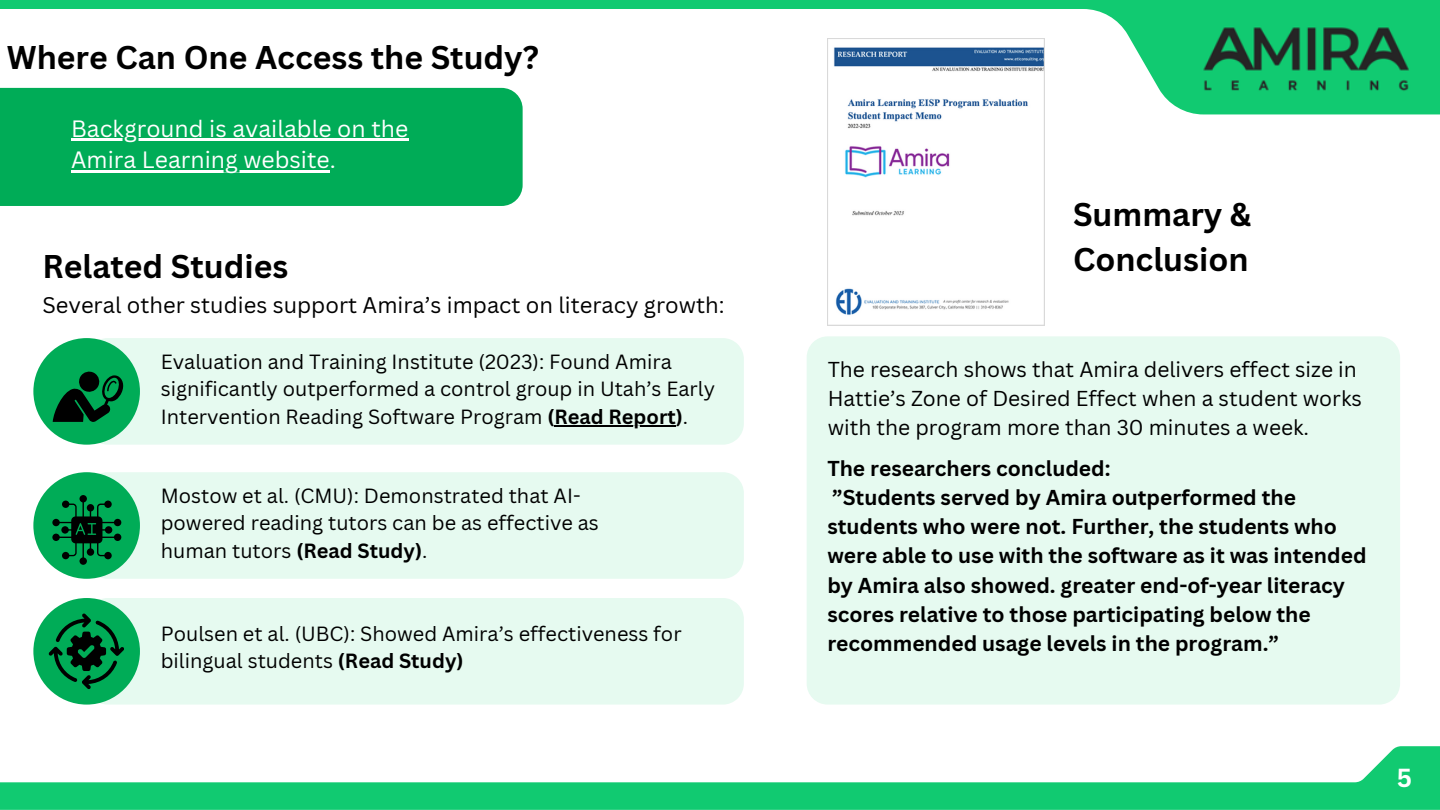
<style>
.page{position:relative;width:1440px;height:810px;background:#fff}
.page>*{position:absolute;margin:0;border:0;box-sizing:border-box;transform-origin:0 0}
.t1{font:700 32px/44.2px "Canva Sans";color:#000}
.t2{font:700 25.4px "Canva Sans";color:#fff}
.t3{font:23px "Canva Sans";color:#fff}
.t4{font:22px "Canva Sans";color:#000}
.t5{font:700 21px/29.2px "Canva Sans";color:#000}
.t6{font:21px/29.2px "Canva Sans";color:#000}
.t7{font:20px/27.8px "Canva Sans";color:#000}
.s1{font-weight:700}
</style>
<div class="page">
<svg style="left:0;top:0;width:1440px;height:114px"></svg>
<img style="left:1202px;top:21px;width:213px;height:73px">
<svg style="left:0;top:746px;width:1440px;height:64px"></svg>
<div style="left:0;top:88px;width:523px;height:118px;background:#00ac57"></div>
<div style="left:94px;top:338px;width:650px;height:107px;background:#e6faf0"></div>
<div style="left:33px;top:338px;width:107px;height:107px;background:#00ac57;border-radius:50%"></div>
<div style="left:94px;top:472px;width:650px;height:107px;background:#e6faf0"></div>
<div style="left:33px;top:472px;width:107px;height:107px;background:#00ac57;border-radius:50%"></div>
<div style="left:94px;top:598px;width:650px;height:107px;background:#e6faf0"></div>
<div style="left:33px;top:598px;width:107px;height:107px;background:#00ac57;border-radius:50%"></div>
<svg style="left:53px;top:371px;width:71px;height:51px"></svg>
<div style="left:80px;top:495px;width:7px;height:7px;background:#000;border-radius:50%"></div>
<div style="left:114px;top:519px;width:7px;height:7px;background:#000;border-radius:50%"></div>
<div style="left:114px;top:534px;width:7px;height:7px;background:#000;border-radius:50%"></div>
<div style="left:80px;top:557px;width:7px;height:8px;background:#000;border-radius:50%"></div>
<div style="left:52px;top:519px;width:8px;height:7px;background:#000;border-radius:50%"></div>
<svg style="left:58px;top:501px;width:57px;height:58px"></svg>
<div style="left:52px;top:534px;width:8px;height:7px;background:#000;border-radius:50%"></div>
<svg style="left:49px;top:613px;width:75px;height:76px"></svg>
<div style="left:807px;top:336px;width:593px;height:369px;background:#e6faf0"></div>
<svg style="left:827px;top:38px;width:218px;height:287px"></svg>
<hr style="left:71px;top:138px;width:337px;height:3px;background:#fff">
<hr style="left:71px;top:170px;width:259px;height:2px;background:#fff">
<hr style="left:555px;top:426px;width:121px;height:1px;background:#000">
<p class="t1" style="left:7px;top:34px;width:534px">Where Can One Access the Study?</p>
<p class="t3" style="left:71px;top:112px;width:339px">Background is available on the</p>
<h3 class="t3" style="left:71px;top:144px;width:266px">Amira Learning website.</h3>
<h1 class="t1" style="left:42px;top:244px;width:247px">Related Studies</h1>
<h1 class="t4" style="left:42px;top:290px;width:684px">Several other studies support Amira’s impact on literacy growth:</h1>
<h1 class="t7" style="left:161px;top:347px;width:556px">Evaluation and Training Institute (2023): Found Amira significantly outperformed a control group in Utah’s Early<br>Intervention Reading Software Program <span class="s1">(Read Report)</span>.</h1>
<p class="t7" style="left:161px;top:481px;width:440px">Mostow et al. (CMU): Demonstrated that AI&shy;powered reading tutors can be as effective as human tutors <span class="s1">(Read Study)</span>.</p>
<p class="t7" style="left:161px;top:619px;width:522px">Poulsen et al. (UBC): Showed Amira’s effectiveness for bilingual students <span class="s1">(Read Study)</span></p>
<p class="t1" style="left:1073px;top:192px;width:180px">Summary &amp;<br>Conclusion</p>
<p class="t6" style="left:828px;top:354px;width:536px">The research shows that Amira delivers effect size in<br>Hattie’s Zone of Desired Effect when a student works with the program more than 30 minutes a week.</p>
<p class="t5" style="left:827px;top:453px;width:541px">The researchers concluded:<br>”Students served by Amira outperformed the students who were not. Further, the students who were able to use with the software as it was intended by Amira also showed. greater end-of-year literacy scores relative to those participating below the recommended usage levels in the program.”</p>
<p class="t2" style="left:1397px;top:760px;width:17px">5</p>
</div>
